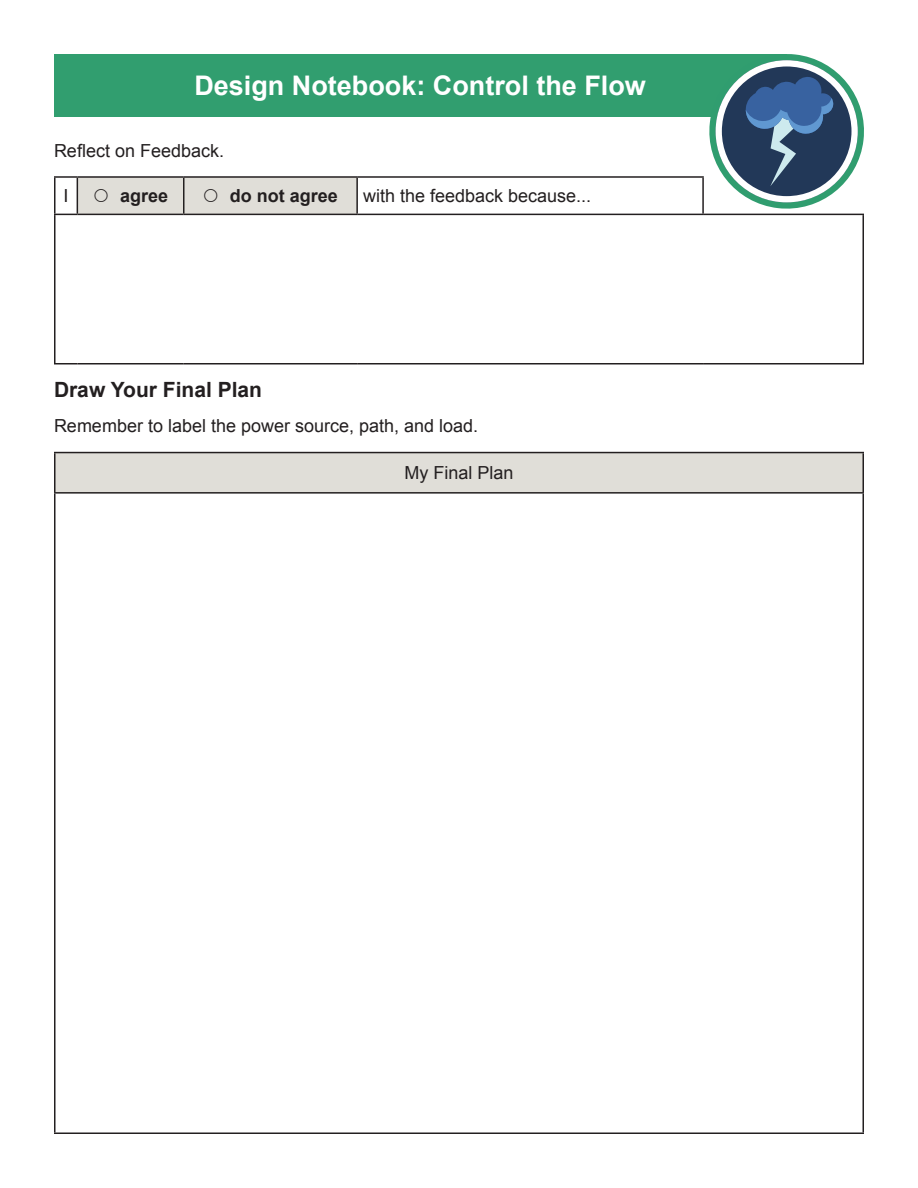
<style>
.page{position:relative;width:918px;height:1188px;background:#fff}
.page>*{position:absolute;margin:0;border:0;box-sizing:border-box;transform-origin:0 0}
.t1{font:700 27px "Arial";color:#fff}
.t2{font:700 21px "Arial";color:#231f20}
.t3{font:18px "Arial";color:#231f20}
.t4{font:700 18px "Arial";color:#231f20}
</style>
<div class="page">
<div style="left:54px;top:54px;width:732px;height:63px;background:#319e6f"></div>
<svg style="left:709px;top:54px;width:155px;height:123px"></svg>
<div style="left:716px;top:60px;width:142px;height:142px;border:6px solid #fff;border-radius:50%"></div>
<svg style="left:56px;top:177px;width:807px;height:39px"></svg>
<hr style="left:54px;top:176px;width:23px;height:2px;background:#231f20">
<hr style="left:77px;top:176px;width:107px;height:2px;background:#231f20">
<hr style="left:184px;top:176px;width:173px;height:2px;background:#231f20">
<hr style="left:357px;top:176px;width:347px;height:2px;background:#231f20">
<hr style="left:356px;top:178px;width:2px;height:36px;background:#231f20">
<hr style="left:702px;top:178px;width:2px;height:36px;background:#231f20">
<hr style="left:54px;top:215px;width:2px;height:148px;background:#231f20">
<hr style="left:357px;top:214px;width:346px;height:1px;background:#231f20">
<hr style="left:703px;top:214px;width:161px;height:1px;background:#231f20">
<hr style="left:862px;top:215px;width:2px;height:148px;background:#231f20">
<svg style="left:54px;top:363px;width:23px;height:1px"></svg>
<hr style="left:77px;top:363px;width:107px;height:1px;background:#231f20">
<hr style="left:184px;top:363px;width:173px;height:1px;background:#231f20">
<hr style="left:357px;top:363px;width:346px;height:1px;background:#231f20">
<hr style="left:703px;top:363px;width:161px;height:1px;background:#231f20">
<div style="left:55px;top:453px;width:808px;height:40px;background:#e0ded8"></div>
<hr style="left:54px;top:452px;width:810px;height:1px;background:#231f20">
<hr style="left:54px;top:453px;width:2px;height:39px;background:#231f20">
<hr style="left:862px;top:453px;width:2px;height:39px;background:#231f20">
<hr style="left:54px;top:492px;width:810px;height:2px;background:#231f20">
<hr style="left:54px;top:494px;width:2px;height:638px;background:#231f20">
<hr style="left:862px;top:494px;width:2px;height:638px;background:#231f20">
<hr style="left:54px;top:1132px;width:810px;height:2px;background:#231f20">
<svg style="left:54px;top:177px;width:303px;height:38px;background:#d4d2cd"></svg>
<h1 class="t1" style="left:194px;top:68px;width:453px">Design Notebook: Control the Flow</h1>
<p class="t3" style="left:54px;top:139px;width:172px">Reflect on Feedback.</p>
<p class="t3" style="left:64px;top:184px;width:7px">I</p>
<p class="t4" style="left:120px;top:184px;width:50px">agree</p>
<p class="t4" style="left:230px;top:184px;width:110px">do not agree</p>
<p class="t3" style="left:363px;top:184px;width:230px">with the feedback because...</p>
<p class="t2" style="left:54px;top:376px;width:210px">Draw Your Final Plan</p>
<p class="t3" style="left:54px;top:414px;width:426px">Remember to label the power source, path, and load.</p>
<p class="t3" style="left:404px;top:461px;width:111px">My Final Plan</p>
</div>
